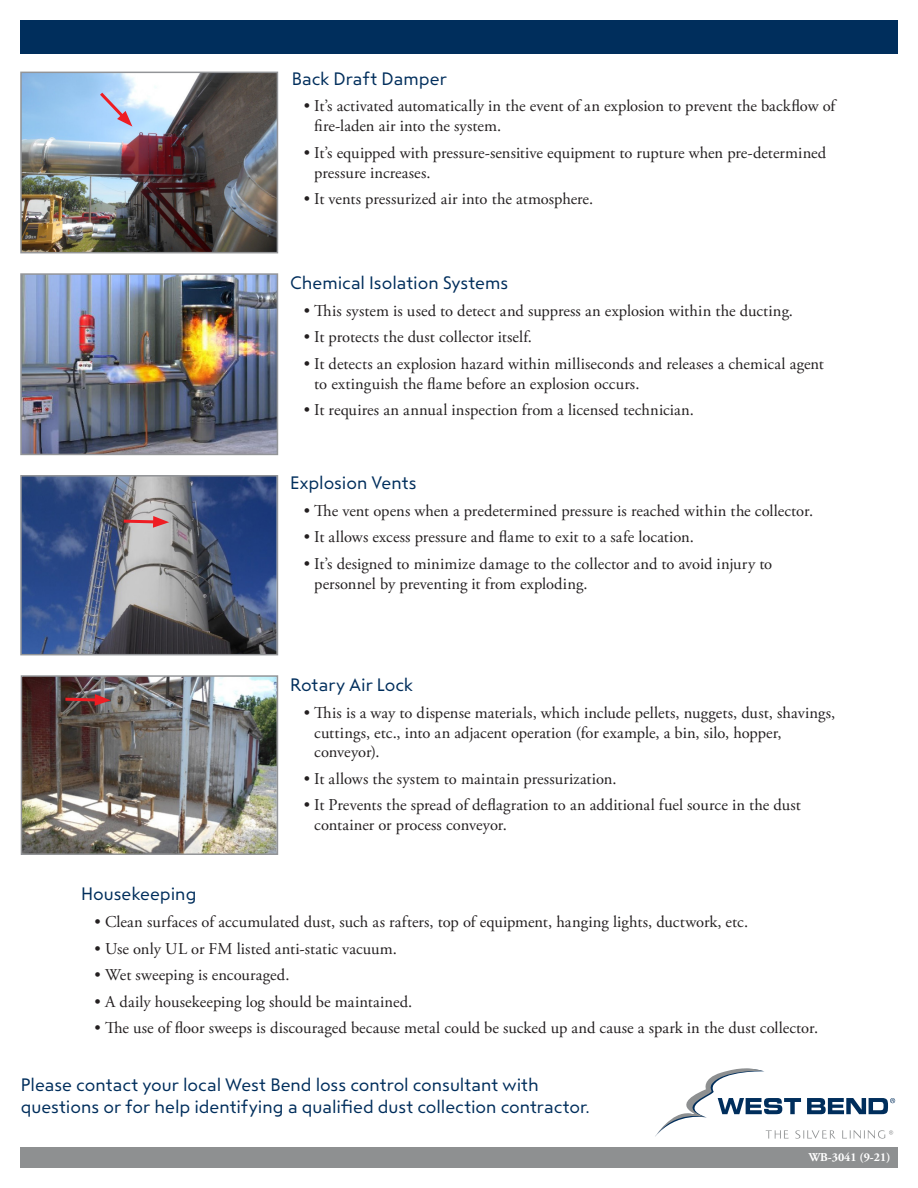
<style>
.page{position:relative;width:918px;height:1188px;background:#fff}
.page>*{position:absolute;margin:0;border:0;box-sizing:border-box;transform-origin:0 0}
.t1{font:18px/21.6px "Steagal Re";letter-spacing:-.005em;color:#002e5c}
.t2{font:16.5px/19.8px "Adobe Garamond Pro";letter-spacing:.005em;color:#231f20}
.t3{font:700 12px "Adobe Garamond Pro";color:#fff}
</style>
<div class="page">
<div style="left:20px;top:1148px;width:878px;height:20px;background:#8e9091"></div>
<svg style="left:655px;top:1068px;width:240px;height:71px"></svg>
<div style="left:20px;top:20px;width:878px;height:34px;background:#002e5c"></div>
<img style="left:23px;top:75px;width:252px;height:175px">
<div style="left:20px;top:72px;width:258px;height:181px;border:2px solid #939598"></div>
<img style="left:23px;top:276px;width:252px;height:176px">
<div style="left:20px;top:273px;width:258px;height:182px;border:2px solid #939598"></div>
<img style="left:23px;top:478px;width:252px;height:174px">
<div style="left:20px;top:475px;width:258px;height:180px;border:2px solid #939598"></div>
<img style="left:24px;top:678px;width:251px;height:174px">
<div style="left:21px;top:675px;width:257px;height:180px;border:2px solid #939598"></div>
<svg style="left:97px;top:89px;width:35px;height:38px"></svg>
<svg style="left:121px;top:516px;width:48px;height:12px"></svg>
<svg style="left:62px;top:694px;width:49px;height:12px"></svg>
<p class="t1" style="left:292px;top:68px;width:157px">Back Draft Damper</p>
<p class="t2" style="left:314px;top:97px;width:523px;text-indent:-11px">• It’s activated automatically in the event of an explosion to prevent the backflow of fire-laden air into the system.</p>
<p class="t2" style="left:314px;top:143px;width:513px;text-indent:-11px">• It’s equipped with pressure-sensitive equipment to rupture when pre-determined pressure increases.</p>
<p class="t2" style="left:304px;top:190px;width:291px">• It vents pressurized air into the atmosphere.</p>
<p class="t1" style="left:290px;top:272px;width:220px">Chemical Isolation Systems</p>
<p class="t2" style="left:304px;top:301px;width:491px">• This system is used to detect and suppress an explosion within the ducting.</p>
<p class="t2" style="left:304px;top:328px;width:230px">• It protects the dust collector itself.</p>
<p class="t2" style="left:314px;top:354px;width:511px;text-indent:-11px">• It detects an explosion hazard within milliseconds and releases a chemical agent to extinguish the flame before an explosion occurs.</p>
<p class="t2" style="left:304px;top:401px;width:392px">• It requires an annual inspection from a licensed technician.</p>
<p class="t1" style="left:290px;top:472px;width:128px">Explosion Vents</p>
<p class="t2" style="left:304px;top:501px;width:511px">• The vent opens when a predetermined pressure is reached within the collector.</p>
<p class="t2" style="left:304px;top:528px;width:392px">• It allows excess pressure and flame to exit to a safe location.</p>
<p class="t2" style="left:314px;top:554px;width:460px;text-indent:-11px">• It’s designed to minimize damage to the collector and to avoid injury to personnel by preventing it from exploding.</p>
<p class="t1" style="left:290px;top:675px;width:124px">Rotary Air Lock</p>
<p class="t2" style="left:314px;top:703px;width:523px;text-indent:-11px">• This is a way to dispense materials, which include pellets, nuggets, dust, shavings, cuttings, etc., into an adjacent operation (for example, a bin, silo, hopper, conveyor).</p>
<p class="t2" style="left:304px;top:769px;width:314px">• It allows the system to maintain pressurization.</p>
<p class="t2" style="left:314px;top:796px;width:488px;text-indent:-11px">• It Prevents the spread of deflagration to an additional fuel source in the dust container or process conveyor.</p>
<p class="t1" style="left:81px;top:884px;width:117px">Housekeeping</p>
<p class="t2" style="left:94px;top:912px;width:655px">• Clean surfaces of accumulated dust, such as rafters, top of equipment, hanging lights, ductwork, etc.</p>
<p class="t2" style="left:94px;top:939px;width:304px">• Use only UL or FM listed anti-static vacuum.</p>
<p class="t2" style="left:94px;top:966px;width:196px">• Wet sweeping is encouraged.</p>
<p class="t2" style="left:94px;top:992px;width:319px">• A daily housekeeping log should be maintained.</p>
<p class="t2" style="left:94px;top:1019px;width:725px">• The use of floor sweeps is discouraged because metal could be sucked up and cause a spark in the dust collector.</p>
<p class="t1" style="left:21px;top:1075px;width:570px">Please contact your local West Bend loss control consultant with questions or for help identifying a qualified dust collection contractor.</p>
<p class="t3" style="left:809px;top:1150px;width:83px">WB-3041 (9-21)</p>
</div>
